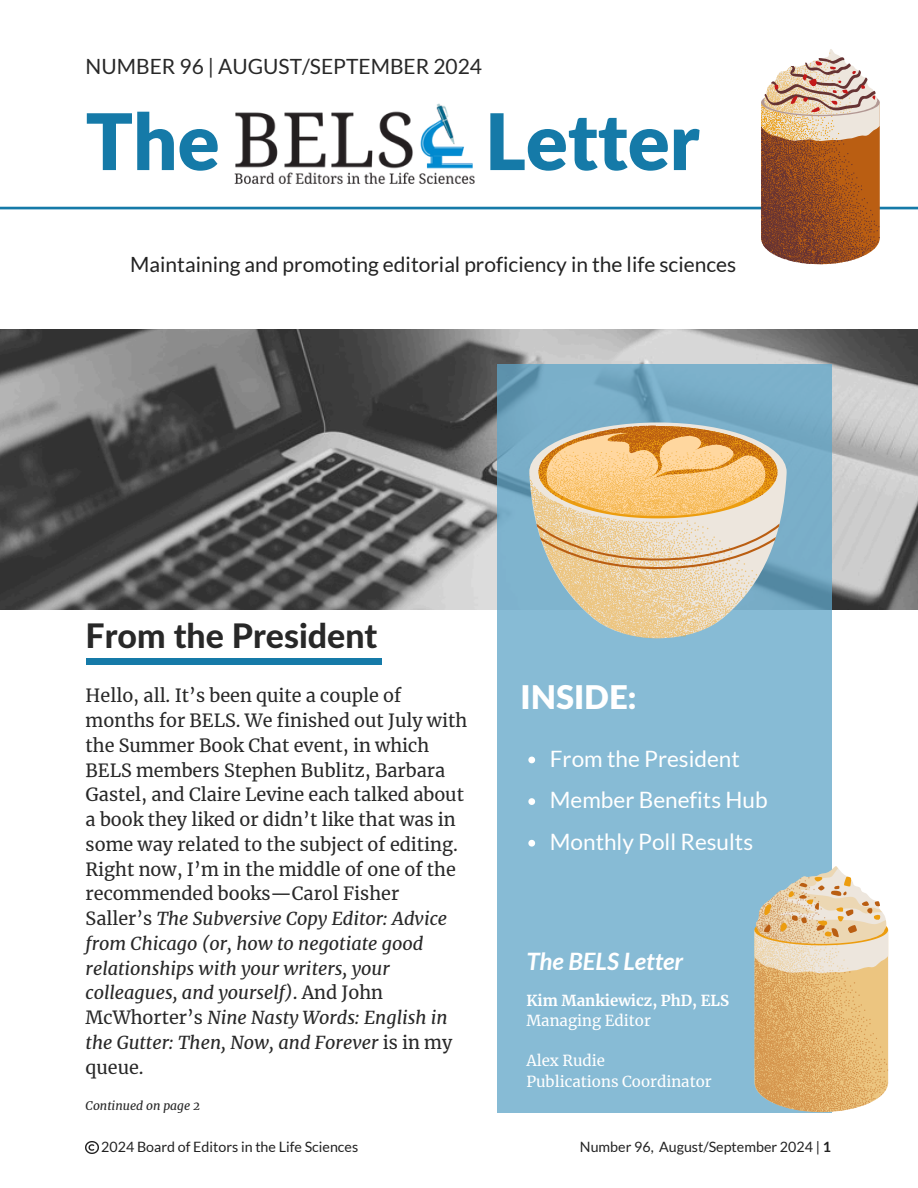
<style>
.page{position:relative;width:918px;height:1188px;background:#fff}
.page>*{position:absolute;margin:0;border:0;box-sizing:border-box;transform-origin:0 0}
.t1{font:900 78px "Lato Latin";color:#157aa8}
.t2{font:800 33.9px "Lato Latin";color:#282828}
.t3{font:900 32.7px "Lato Latin";color:#fff}
.t4{font:italic 700 24px "Lato";color:#fff}
.t5{font:22.5px "Lato";color:#fff}
.t6{font:21px "Lato";color:#222}
.t7{font:21px "Lato";color:#282828}
.t8{font:18px/24.8px "Merriweather";color:#282828}
.t9{font:15px "Merriweather";color:#fff}
.t10{font:700 15px "Merriweather";color:#fff}
.t11{font:14.25px "Lato";color:#222}
.t12{font:italic 12px "Merriweather";color:#282828}
.s1{font-style:italic}
.s2{font-weight:700}
</style>
<div class="page">
<img style="left:0;top:329px;width:918px;height:281px">
<div style="left:497px;top:365px;width:334px;height:748px;background:linear-gradient(to bottom,#76abc5,#8dc0da)"></div>
<svg style="left:86px;top:1141px;width:12px;height:13px"></svg>
<div style="left:86px;top:658px;width:295px;height:7px;background:#157aa8"></div>
<svg style="left:528px;top:757px;width:7px;height:6px"></svg>
<svg style="left:528px;top:798px;width:7px;height:7px"></svg>
<svg style="left:528px;top:840px;width:7px;height:7px"></svg>
<svg style="left:0;top:49px;width:918px;height:215px"></svg>
<svg style="left:529px;top:422px;width:258px;height:216px;background:#8cb5c9"></svg>
<svg style="left:529px;top:425px;width:250px;height:213px;background:#d8c39c"></svg>
<svg style="left:754px;top:865px;width:134px;height:247px;background:#dfc091"></svg>
<p class="t7" style="left:86px;top:54px;width:398px">NUMBER 96 | AUGUST/SEPTEMBER 2024</p>
<p class="t1" style="left:86px;top:107px;width:135px">The</p>
<p class="t1" style="left:485px;top:107px;width:216px">Letter</p>
<p class="t6" style="left:130px;top:251px;width:608px">Maintaining and promoting editorial proficiency in the life sciences</p>
<h1 class="t2" style="left:86px;top:620px;width:293px">From the President</h1>
<h4 class="t8" style="left:86px;top:684px;width:383px">Hello, all. It’s been quite a couple of months for BELS. We finished out July with the Summer Book Chat event, in which BELS members Stephen Bublitz, Barbara Gastel, and Claire Levine each talked about a book they liked or didn’t like that was in some way related to the subject of editing.<br>Right now, I’m in the middle of one of the recommended books—Carol Fisher Saller’s <span class="s1">The Subversive Copy Editor: Advice from Chicago (or, how to negotiate good relationships with your writers, your colleagues, and yourself)</span>. And John McWhorter’s <span class="s1">Nine Nasty Words: English in the Gutter: Then, Now, and Forever</span> is in my queue.</h4>
<p class="t12" style="left:86px;top:1098px;width:116px">Continued on page 2</p>
<h2 class="t3" style="left:521px;top:682px;width:118px">INSIDE:</h2>
<p class="t5" style="left:550px;top:744px;width:192px">From the President</p>
<p class="t5" style="left:550px;top:786px;width:219px">Member Benefits Hub</p>
<p class="t5" style="left:550px;top:828px;width:205px">Monthly Poll Results</p>
<p class="t4" style="left:526px;top:946px;width:158px">The BELS Letter</p>
<p class="t10" style="left:526px;top:991px;width:204px">Kim Mankiewicz, PhD, ELS</p>
<p class="t9" style="left:526px;top:1011px;width:126px">Managing Editor</p>
<p class="t9" style="left:526px;top:1052px;width:80px">Alex Rudie</p>
<h3 class="t9" style="left:526px;top:1072px;width:187px">Publications Coordinator</h3>
<h1 class="t11" style="left:101px;top:1138px;width:258px">2024 Board of Editors in the Life Sciences</h1>
<p class="t11" style="left:580px;top:1138px;width:253px">Number 96, August/September 2024 | <span class="s2">1</span></p>
</div>
